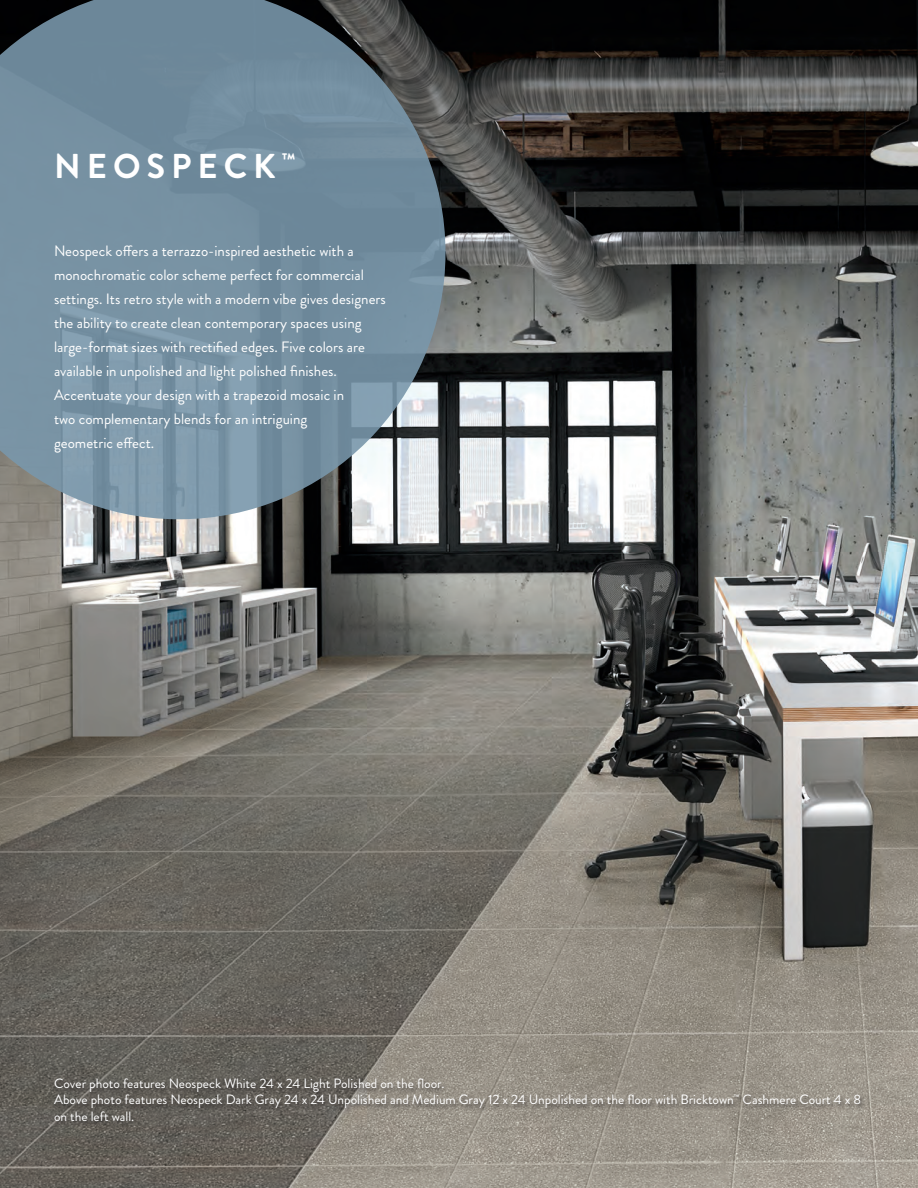
<style>
.page{position:relative;width:918px;height:1188px;background:#fff}
.page>*{position:absolute;margin:0;border:0;box-sizing:border-box;transform-origin:0 0}
.t1{font:700 34.5px "Brandon Grotesque";letter-spacing:.17em;color:#fff}
.t2{font:15px/24px "Brandon Grotesque";color:#fff}
.t3{font:13.5px/16.2px "Brandon Grotesque";color:#fff}
</style>
<div class="page">
<img style="left:0;top:0;width:918px;height:1188px">
<svg style="left:0;top:0;width:446px;height:519px;fill:#758fa1"></svg>
<div style="left:51px;top:1077px;width:815px;height:51px;background:#231f20;opacity:.75"></div>
<h1 class="t1" style="left:54px;top:142px;width:243px">NEOSPECK <sup>™</sup></h1>
<p class="t2" style="left:54px;top:239px;width:333px">Neospeck offers a terrazzo-inspired aesthetic with a monochromatic color scheme perfect for commercial settings. Its retro style with a modern vibe gives designers the ability to create clean contemporary spaces using large-format sizes with rectified edges. Five colors are available in unpolished and light polished finishes.<br>Accentuate your design with a trapezoid mosaic in<br>two complementary blends for an intriguing<br>geometric effect.</p>
<p class="t3" style="left:54px;top:1076px;width:809px">Cover photo features Neospeck White 24 x 24 Light Polished on the floor.<br>Above photo features Neospeck Dark Gray 24 x 24 Unpolished and Medium Gray 12 x 24 Unpolished on the floor with Bricktown<sup>™</sup> Cashmere Court 4 x 8 on the left wall.</p>
</div>
